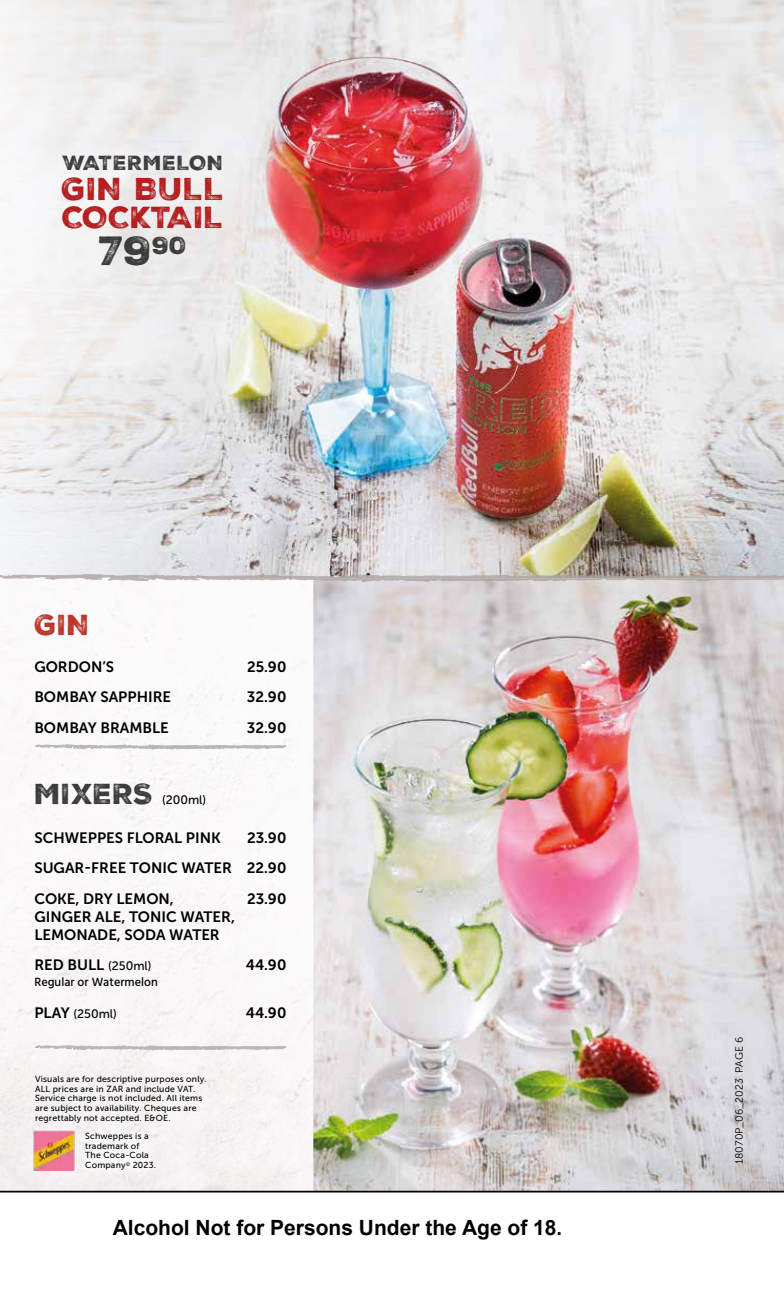
<style>
.page{position:relative;width:784px;height:1290px;background:#fff}
.page>*{position:absolute;margin:0;border:0;box-sizing:border-box;transform-origin:0 0}
.t1{font:39.38px "Nexa Rust Sans Black 03";color:#3c3c3b}
.t2{font:30.62px "Nexa Rust Sans Black 02";letter-spacing:.01em;color:#b51f1f}
.t3{font:29.57px "Nexa Rust Sans Black 02";color:#b51f1f}
.t4{font:28px "Nexa Rust Sans Black 02";letter-spacing:.005em;color:#3c3c3b}
.t5{font:28px "Nexa Rust Sans Black 02";color:#bc372b}
.t6{font:700 21px "Arial";color:#000}
.t7{font:19.78px "Nexa Rust Sans Black 02";letter-spacing:.03em;color:#3c3c3b}
.t8{font:15.05px/30.3px "Museo Sans 700";color:#000;text-align:justify}
.t9{font:500 12.25px "Hind";color:#000}
.t10{font:12.25px "Museo Sans 500";color:#000}
.t11{font:10.5px "Museo Sans 300";color:#000}
.t12{font:8.75px/9.6px "Museo Sans 500";letter-spacing:.02em;color:#000}
.s1{font-family:"Museo Sans 500";font-size:12.25px}
.s2{font-family:"Museo Sans 700";font-size:15.05px}
.s3{font-size:20.12px}
</style>
<div class="page">
<img style="left:314px;top:583px;width:470px;height:608px">
<img style="left:268px;top:0;width:516px;height:572px">
<svg style="left:0;top:0;width:268px;height:572px;fill:#ececec"></svg>
<hr style="left:0;top:1191px;width:784px;height:1px;background:#000">
<div style="left:75px;top:1123px;width:90px;height:56px;background:#f7f5f5"></div>
<img style="left:30px;top:1131px;width:45px;height:40px">
<svg style="left:33px;top:743px;width:255px;height:8px"></svg>
<svg style="left:33px;top:1043px;width:255px;height:9px"></svg>
<svg style="left:0;top:572px;width:784px;height:11px"></svg>
<h3 class="t7" style="left:62px;top:150px;width:163px">WATERMELON</h3>
<h2 class="t2" style="left:62px;top:168px;width:164px">GIN BULL</h2>
<h3 class="t3" style="left:62px;top:198px;width:163px">COCKTAIL</h3>
<h1 class="t1" style="left:99px;top:224px;width:90px">79<sup>90</sup></h1>
<h3 class="t5" style="left:35px;top:606px;width:57px">GIN</h3>
<h3 class="t8" style="left:34px;top:652px;width:81px">GORDON’S</h3>
<h3 class="t8" style="left:247px;top:652px;width:41px">25.90</h3>
<h3 class="t8" style="left:34px;top:682px;width:138px">BOMBAY SAPPHIRE</h3>
<h3 class="t8" style="left:247px;top:682px;width:41px">32.90</h3>
<h3 class="t8" style="left:34px;top:712px;width:136px">BOMBAY BRAMBLE</h3>
<h3 class="t8" style="left:247px;top:712px;width:41px">32.90</h3>
<h3 class="t4" style="left:35px;top:775px;width:120px">MIXERS</h3>
<h3 class="t10" style="left:162px;top:793px;width:46px">(200ml)</h3>
<h3 class="t8" style="left:34px;top:823px;width:188px">SCHWEPPES FLORAL PINK</h3>
<h3 class="t8" style="left:34px;top:823px;width:253px;text-indent:213px">23.90<br>SUGAR-FREE TONIC WATER 22.90<br>COKE, DRY LEMON,</h3>
<h3 class="t8" style="left:247px;top:883px;width:41px">23.90</h3>
<h3 class="t8" style="left:34px;top:907px;width:202px;line-height:18px">GINGER ALE, TONIC WATER,<br>LEMONADE, SODA WATER</h3>
<h3 class="t8" style="left:34px;top:950px;width:119px">RED BULL <span class="s1">(250ml)</span></h3>
<h3 class="t8" style="left:246px;top:950px;width:42px">44.90</h3>
<h3 class="t9" style="left:34px;top:974px;width:125px">Regular or Watermelon</h3>
<h3 class="t10" style="left:34px;top:1006px;width:84px"><span class="s2">PLAY</span> (250ml)</h3>
<h3 class="t8" style="left:246px;top:997px;width:42px">44.90</h3>
<p class="t12" style="left:35px;top:1074px;width:173px">Visuals are for descriptive purposes only.<br>ALL prices are in ZAR and include VAT.<br>Service charge is not included. All items are subject to availability. Cheques are regrettably not accepted. E&amp;OE.</p>
<p class="t12" style="left:85px;top:1131px;width:72px">Schweppes is a trademark of<br>The Coca-Cola<br>Company<sup>©</sup> 2023.</p>
<h3 class="t6" style="left:113px;top:1213px;width:451px">Alcohol Not for Persons Under the Age of 18<span class="s3">.</span></h3>
<p class="t11" style="left:733px;top:1164px;width:128px;rotate:-90deg">18070P_06_2023 PAGE 6</p>
</div>
